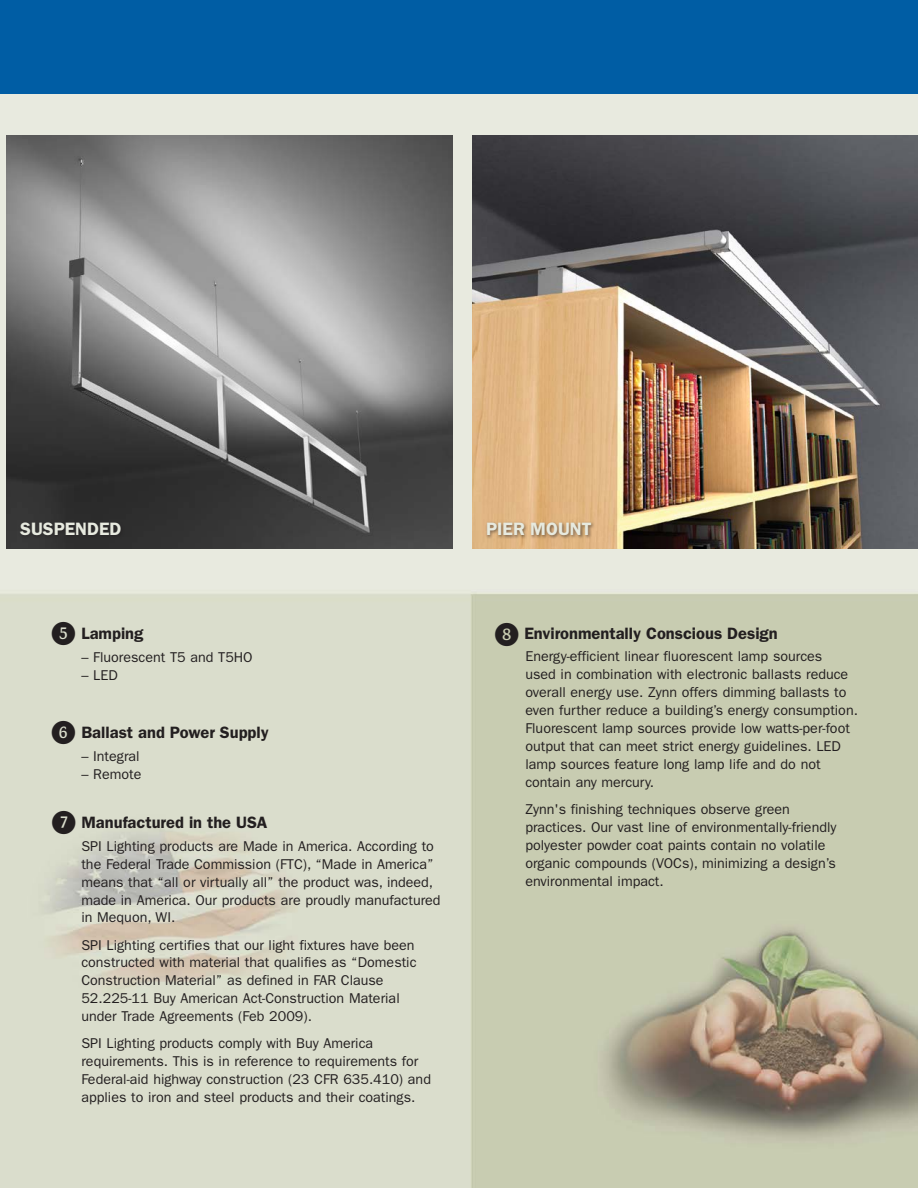
<style>
.page{position:relative;width:918px;height:1188px;background:#fff}
.page>*{position:absolute;margin:0;border:0;box-sizing:border-box;transform-origin:0 0}
.t1{font:600 18px "ITC Franklin Gothic Std";color:#e7eadf}
.t2{font:600 16.5px "ITC Franklin Gothic Std";color:#231f20}
.t3{font:14.25px/18px "ITC Franklin Gothic Std";color:#231f20}
</style>
<div class="page">
<img style="left:0;top:94px;width:918px;height:1094px">
<div style="left:0;top:0;width:918px;height:94px;background:#005da4"></div>
<img style="left:7px;top:135px;width:445px;height:414px">
<div style="left:18px;top:521px;width:107px;height:18px;background:#2c2b2b"></div>
<img style="left:472px;top:135px;width:446px;height:414px">
<div style="left:486px;top:521px;width:109px;height:18px;background:#231f20;opacity:.55"></div>
<svg style="left:52px;top:811px;width:24px;height:23px"></svg>
<svg style="left:52px;top:622px;width:23px;height:23px"></svg>
<svg style="left:495px;top:622px;width:23px;height:24px"></svg>
<svg style="left:52px;top:720px;width:23px;height:24px"></svg>
<p class="t1" style="left:20px;top:518px;width:103px">SUSPENDED</p>
<p class="t1" style="left:486px;top:518px;width:107px">PIER MOUNT</p>
<p class="t2" style="left:81px;top:624px;width:64px">Lamping</p>
<p class="t2" style="left:524px;top:624px;width:255px">Environmentally Conscious Design</p>
<p class="t3" style="left:81px;top:648px;width:173px">– Fluorescent T5 and T5HO</p>
<p class="t3" style="left:81px;top:666px;width:38px">– LED</p>
<p class="t2" style="left:81px;top:722px;width:189px">Ballast and Power Supply</p>
<p class="t3" style="left:81px;top:747px;width:60px">– Integral</p>
<p class="t3" style="left:81px;top:765px;width:61px">– Remote</p>
<p class="t2" style="left:81px;top:813px;width:188px">Manufactured in the USA</p>
<p class="t3" style="left:81px;top:837px;width:361px">SPI Lighting products are Made in America. According to the Federal Trade Commission (FTC), “Made in America” means that “all or virtually all” the product was, indeed, made in America. Our products are proudly manufactured in Mequon, WI.</p>
<p class="t3" style="left:81px;top:936px;width:337px">SPI Lighting certifies that our light fixtures have been constructed with material that qualifies as “Domestic Construction Material” as defined in FAR Clause 52.225-11 Buy American Act-Construction Material under Trade Agreements (Feb 2009).</p>
<p class="t3" style="left:81px;top:1035px;width:351px">SPI Lighting products comply with Buy America requirements. This is in reference to requirements for Federal-aid highway construction (23 CFR 635.410) and applies to iron and steel products and their coatings.</p>
<p class="t3" style="left:525px;top:648px;width:334px">Energy-efficient linear fluorescent lamp sources<br>used in combination with electronic ballasts reduce overall energy use. Zynn offers dimming ballasts to even further reduce a building’s energy consumption.<br>Fluorescent lamp sources provide low watts-per-foot output that can meet strict energy guidelines. LED lamp sources feature long lamp life and do not contain any mercury.</p>
<p class="t3" style="left:525px;top:801px;width:313px">Zynn's finishing techniques observe green practices. Our vast line of environmentally-friendly polyester powder coat paints contain no volatile organic compounds (VOCs), minimizing a design’s environmental impact.</p>
</div>
